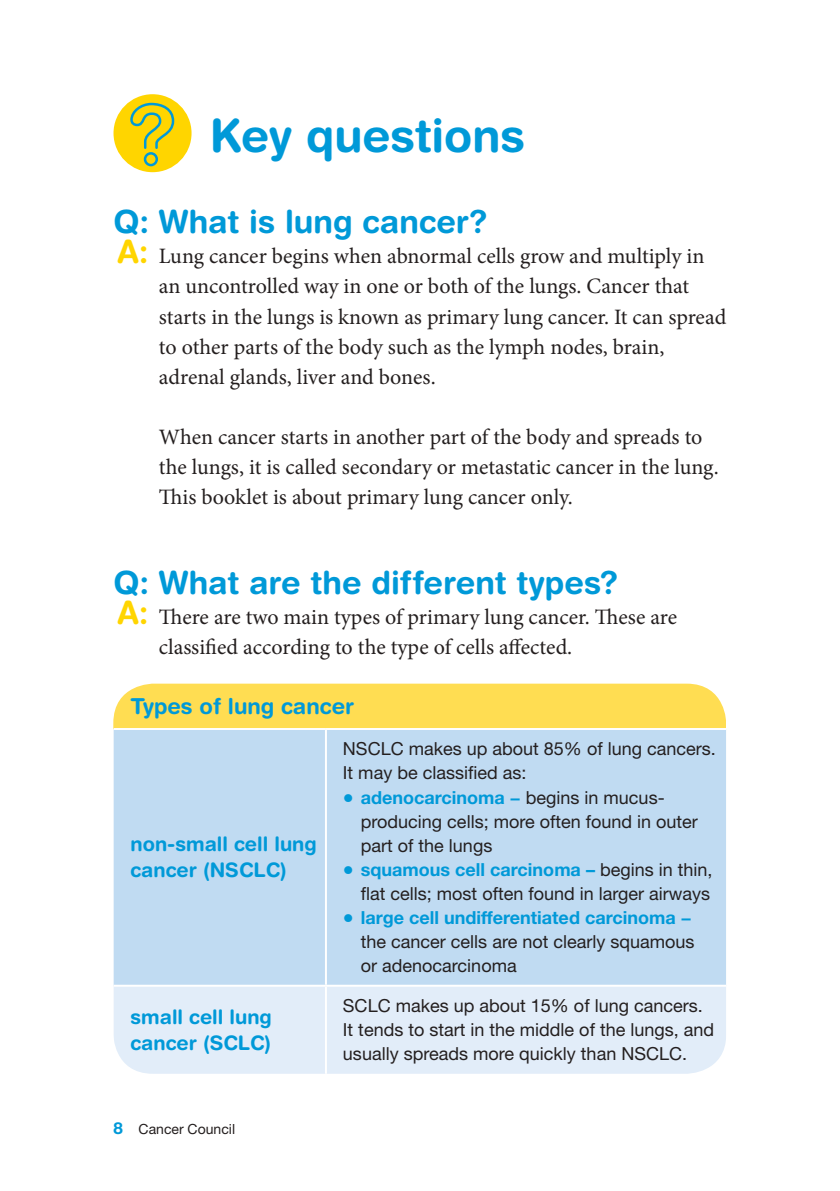
<style>
.page{position:relative;width:840px;height:1191px;background:#fff}
.page>*{position:absolute;margin:0;border:0;box-sizing:border-box;transform-origin:0 0}
.t1{font:700 46px "Helvetica Rounded LT Std";letter-spacing:-.005em;color:#0099d8}
.t2{font:700 32px "Helvetica Rounded LT Std";color:#0099d8}
.t3{font:22px/30px "Minion Pro";letter-spacing:-.005em;color:#241f1f}
.t4{font:700 22px "Helvetica Rounded LT Std";color:#0099d8}
.t5{font:700 20px/26px "Helvetica Rounded LT Std";color:#0099d8}
.t6{font:18px/24px "Helvetica Neue LT Std";color:#241f1f}
.t7{font:14px "Helvetica Neue LT Std";color:#241f1f}
.s1{font-family:"Helvetica Rounded LT Std";font-weight:700;font-size:32px;color:#ffd500}
.s2{font-family:"Helvetica Rounded LT Std";font-weight:700;font-size:22px;color:#0099d8}
.s3{font-weight:700;color:#0099d8}
.s4{font-family:"Helvetica Rounded LT Std";font-weight:700;font-size:16.4px;color:#0099d8}
</style>
<div class="page">
<div style="left:113px;top:94px;width:78px;height:78px;background:#ffd500;border-radius:50%"></div>
<svg style="left:129px;top:102px;width:46px;height:66px"></svg>
<div style="left:113px;top:683px;width:612px;height:46px;background:#ffdd52"></div>
<div style="left:113px;top:730px;width:612px;height:254px;background:#c0dbf2"></div>
<div style="left:114px;top:987px;width:611px;height:86px;background:#e2edf9"></div>
<hr style="left:113px;top:728px;width:213px;height:2px;background:#fff">
<hr style="left:326px;top:728px;width:399px;height:2px;background:#fff">
<hr style="left:325px;top:730px;width:2px;height:254px;background:#fff">
<hr style="left:325px;top:986px;width:2px;height:87px;background:#fff">
<h1 class="t1" style="left:210px;top:108px;width:316px">Key questions</h1>
<h2 class="t2" style="left:113px;top:203px;width:375px">Q: What is lung cancer?</h2>
<p class="t3" style="left:159px;top:241px;width:568px;text-indent:-41px"><span class="s1">A:</span> Lung cancer begins when abnormal cells grow and multiply in an uncontrolled way in one or both of the lungs. Cancer that starts in the lungs is known as primary lung cancer. It can spread to other parts of the body such as the lymph nodes, brain, adrenal glands, liver and bones.</p>
<p class="t3" style="left:159px;top:421px;width:561px">When cancer starts in another part of the body and spreads to the lungs, it is called secondary or metastatic cancer in the lung.<br>This booklet is about primary lung cancer only.</p>
<h2 class="t2" style="left:113px;top:563px;width:506px">Q: What are the different types?</h2>
<p class="t3" style="left:159px;top:601px;width:519px;text-indent:-41px"><span class="s1">A:</span> There are two main types of primary lung cancer. These are classified according to the type of cells affected.</p>
<p class="t4" style="left:130px;top:693px;width:225px">Types of lung cancer</p>
<p class="t5" style="left:130px;top:831px;width:187px">non-small cell lung cancer (NSCLC)</p>
<p class="t6" style="left:343px;top:737px;width:374px">NSCLC makes up about 85% of lung cancers.<br>It may be classified as:</p>
<p class="t6" style="left:360px;top:785px;width:338px;text-indent:-18px"><span class="s2">•</span> <span class="s3">adenocarcinoma −</span> begins in mucus&shy;producing cells; more often found in outer part of the lungs</p>
<p class="t6" style="left:343px;top:857px;width:371px;text-align:right"><span class="s2">•</span> <span class="s3">squamous cell carcinoma –</span> begins in thin, flat cells; most often found in larger airways</p>
<p class="t6" style="left:360px;top:905px;width:335px;text-indent:-18px"><span class="s2">•</span> <span class="s3">large cell undifferentiated carcinoma − </span>the cancer cells are not clearly squamous or adenocarcinoma</p>
<p class="t5" style="left:130px;top:1003px;width:143px">small cell lung cancer (SCLC)</p>
<p class="t6" style="left:343px;top:993px;width:372px">SCLC makes up about 15% of lung cancers.<br>It tends to start in the middle of the lungs, and usually spreads more quickly than NSCLC.</p>
<p class="t7" style="left:113px;top:1120px;width:123px"><span class="s4">8</span> Cancer Council</p>
</div>
